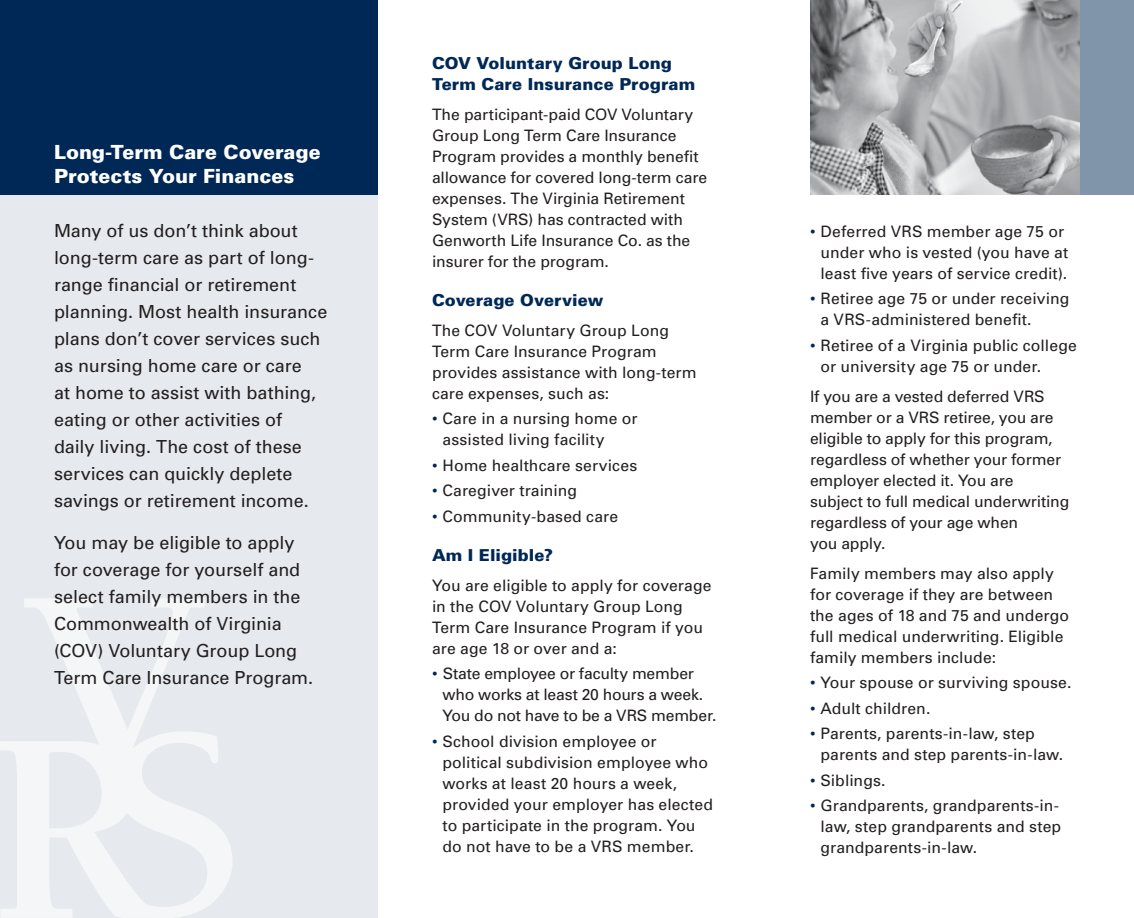
<style>
.page{position:relative;width:1134px;height:918px;background:#fff}
.page>*{position:absolute;margin:0;border:0;box-sizing:border-box;transform-origin:0 0}
.t1{font:900 19.5px/24px "Univers";color:#fff}
.t2{font:18px/27px "Univers";color:#231f20}
.t3{font:900 16.5px/21px "Univers";letter-spacing:.005em;color:#002856}
.t4{font:15.75px/21px "Univers";color:#231f20}
.s1{color:#002856}
</style>
<div class="page">
<img style="left:810px;top:0;width:270px;height:195px">
<div style="left:0;top:0;width:378px;height:918px;background:#e6eaee"></div>
<div style="left:0;top:0;width:378px;height:195px;background:#002856"></div>
<div style="left:1080px;top:0;width:54px;height:195px;background:#8094aa"></div>
<svg style="left:0;top:599px;width:232px;height:319px"></svg>
<p class="t1" style="left:54px;top:140px;width:268px">Long-Term Care Coverage<br>Protects Your Finances</p>
<p class="t2" style="left:54px;top:217px;width:275px">Many of us don’t think about long-term care as part of long&shy;range financial or retirement planning. Most health insurance plans don’t cover services such as nursing home care or care<br>at home to assist with bathing, eating or other activities of daily living. The cost of these services can quickly deplete savings or retirement income.</p>
<p class="t2" style="left:54px;top:529px;width:261px">You may be eligible to apply for coverage for yourself and select family members in the<br>Commonwealth of Virginia (COV) Voluntary Group Long<br>Term Care Insurance Program.</p>
<p class="t3" style="left:432px;top:52px;width:265px">COV Voluntary Group Long<br>Term Care Insurance Program</p>
<p class="t4" style="left:432px;top:104px;width:277px">The participant-paid COV Voluntary Group Long Term Care Insurance Program provides a monthly benefit allowance for covered long-term care expenses. The Virginia Retirement System (VRS) has contracted with Genworth Life Insurance Co. as the insurer for the program.</p>
<p class="t3" style="left:432px;top:289px;width:173px">Coverage Overview</p>
<p class="t4" style="left:432px;top:320px;width:266px">The COV Voluntary Group Long<br>Term Care Insurance Program provides assistance with long-term care expenses, such as:</p>
<p class="t4" style="left:443px;top:408px;width:197px;text-indent:-11px"><span class="s1">•</span> Care in a nursing home or assisted living facility</p>
<p class="t4" style="left:432px;top:455px;width:207px"><span class="s1">•</span> Home healthcare services</p>
<p class="t4" style="left:432px;top:480px;width:147px"><span class="s1">•</span> Caregiver training</p>
<p class="t4" style="left:432px;top:506px;width:188px"><span class="s1">•</span> Community-based care</p>
<p class="t3" style="left:432px;top:544px;width:123px">Am I Eligible?</p>
<p class="t4" style="left:432px;top:575px;width:281px">You are eligible to apply for coverage in the COV Voluntary Group Long<br>Term Care Insurance Program if you are age 18 or over and a:</p>
<p class="t4" style="left:443px;top:663px;width:275px;text-indent:-11px"><span class="s1">•</span> State employee or faculty member who works at least 20 hours a week.<br>You do not have to be a VRS member.</p>
<p class="t4" style="left:443px;top:731px;width:272px;text-indent:-11px"><span class="s1">•</span> School division employee or political subdivision employee who works at least 20 hours a week, provided your employer has elected to participate in the program. You do not have to be a VRS member.</p>
<p class="t4" style="left:821px;top:221px;width:249px;text-indent:-11px"><span class="s1">•</span> Deferred VRS member age 75 or under who is vested (you have at least five years of service credit).</p>
<p class="t4" style="left:821px;top:288px;width:250px;text-indent:-11px"><span class="s1">•</span> Retiree age 75 or under receiving a VRS-administered benefit.</p>
<p class="t4" style="left:821px;top:335px;width:258px;text-indent:-11px"><span class="s1">•</span> Retiree of a Virginia public college or university age 75 or under.</p>
<p class="t4" style="left:810px;top:386px;width:261px">If you are a vested deferred VRS member or a VRS retiree, you are eligible to apply for this program, regardless of whether your former employer elected it. You are subject to full medical underwriting regardless of your age when<br>you apply.</p>
<p class="t4" style="left:810px;top:563px;width:261px">Family members may also apply for coverage if they are between the ages of 18 and 75 and undergo full medical underwriting. Eligible family members include:</p>
<p class="t4" style="left:810px;top:672px;width:263px"><span class="s1">•</span> Your spouse or surviving spouse.</p>
<p class="t4" style="left:810px;top:698px;width:122px"><span class="s1">•</span> Adult children.</p>
<p class="t4" style="left:821px;top:723px;width:244px;text-indent:-11px"><span class="s1">•</span> Parents, parents-in-law, step parents and step parents-in-law.</p>
<p class="t4" style="left:810px;top:770px;width:77px"><span class="s1">•</span> Siblings.</p>
<p class="t4" style="left:821px;top:795px;width:242px;text-indent:-11px"><span class="s1">•</span> Grandparents, grandparents-in&shy;law, step grandparents and step grandparents-in-law.</p>
</div>
